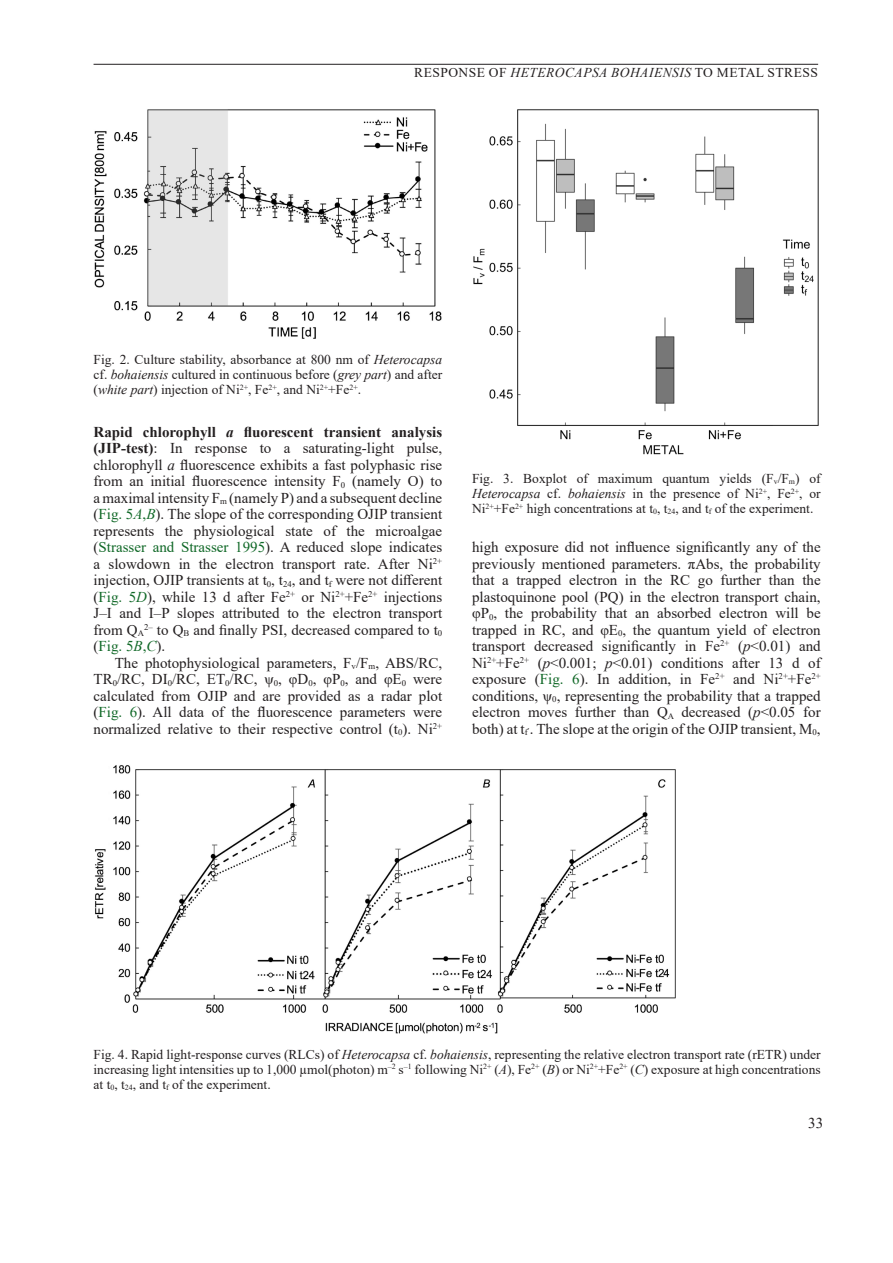
<style>
.page{position:relative;width:893px;height:1263px;background:#fff}
.page>*{position:absolute;margin:0;border:0;box-sizing:border-box;transform-origin:0 0}
.Text_odstavce_s_odsazením{font:15px/16.5px "Times New Roman";color:#231f20;text-align:justify}
.Text_odstavce{font:15px/16.5px "Times New Roman";color:#231f20;text-align:justify}
.Received_atd{font:13.5px/15px "Times New Roman";color:#231f20;text-align:justify}
.Received_atd-2{font:13.5px "Times New Roman";letter-spacing:.035em;color:#231f20}
.s1{font-style:italic}
.s2{font-weight:700}
.s3{font-weight:700;font-style:italic}
.s4{color:#106827}
.s5{font-style:italic;color:#106827}
</style>
<div class="page">
<hr style="left:94px;top:64px;width:724px;height:1px;background:#231f20">
<img style="left:94px;top:109px;width:348px;height:230px">
<img style="left:473px;top:109px;width:346px;height:346px">
<img style="left:95px;top:765px;width:581px;height:268px">
<p class="Received_atd-2" style="left:414px;top:63px;width:405px">RESPONSE OF <span class="s1">HETEROCAPSA BOHAIENSIS</span> TO METAL STRESS</p>
<p class="Received_atd" style="left:94px;top:352px;width:350px">Fig. 2. Culture stability, absorbance at 800 nm of <span class="s1">Heterocapsa </span>cf. <span class="s1">bohaiensis</span> cultured in continuous before (<span class="s1">grey part</span>) and after (<span class="s1">white part</span>) injection of Ni<sup>2+</sup>, Fe<sup>2+</sup>, and Ni<sup>2+</sup>+Fe<sup>2+</sup>.</p>
<p class="Text_odstavce" style="left:94px;top:423px;width:350px"><span class="s2">Rapid chlorophyll</span> <span class="s3">a</span> <span class="s2">fluorescent transient analysis (JIP-test)</span>: In response to a saturating-light pulse, chlorophyll <span class="s1">a</span> fluorescence exhibits a fast polyphasic rise from an initial fluorescence intensity F<sub>0</sub> (namely O) to a maximal intensity F<sub>m</sub> (namely P) and a subsequent decline (<span class="s4">Fig. 5</span><span class="s5">A</span><span class="s4">,</span><span class="s5">B</span>). The slope of the corresponding OJIP transient represents the physiological state of the microalgae (<span class="s4">Strasser and Strasser 1995</span>). A reduced slope indicates a slowdown in the electron transport rate. After Ni<sup>2+ </sup>injection, OJIP transients at t<sub>0</sub>, t<sub>24</sub>, and t<sub>f</sub> were not different (<span class="s4">Fig. 5</span><span class="s5">D</span>), while 13 d after Fe<sup>2+</sup> or Ni<sup>2+</sup>+Fe<sup>2+</sup> injections J–I and I–P slopes attributed to the electron transport from Q<sub>A</sub><sup>2–</sup> to Q<sub>B</sub> and finally PSI, decreased compared to t<sub>0 </sub>(<span class="s4">Fig. 5</span><span class="s5">B</span><span class="s4">,</span><span class="s5">C</span>).</p>
<p class="Text_odstavce_s_odsazením" style="left:94px;top:654px;width:350px;text-indent:21px">The photophysiological parameters, F<sub>v</sub>/F<sub>m</sub>, ABS/RC, TR<sub>0</sub>/RC, DI<sub>0</sub>/RC, ET<sub>0</sub>/RC, ψ<sub>0</sub>, φD<sub>0</sub>, φP<sub>0</sub>, and φE<sub>0</sub> were calculated from OJIP and are provided as a radar plot (<span class="s4">Fig. 6</span>). All data of the fluorescence parameters were normalized relative to their respective control (t<sub>0</sub>). Ni<sup>2+</sup></p>
<p class="Received_atd" style="left:472px;top:471px;width:350px">Fig. 3. Boxplot of maximum quantum yields (F<sub>v</sub>/F<sub>m</sub>) of <span class="s1">Heterocapsa</span> cf. <span class="s1">bohaiensis</span> in the presence of Ni<sup>2+</sup>, Fe<sup>2+</sup>, or Ni<sup>2+</sup>+Fe<sup>2+</sup> high concentrations at t<sub>0</sub>, t<sub>24</sub>, and t<sub>f</sub> of the experiment.</p>
<p class="Text_odstavce_s_odsazením" style="left:472px;top:538px;width:350px">high exposure did not influence significantly any of the previously mentioned parameters. πAbs, the probability that a trapped electron in the RC go further than the plastoquinone pool (PQ) in the electron transport chain, φP<sub>0</sub>, the probability that an absorbed electron will be trapped in RC, and φE<sub>0</sub>, the quantum yield of electron transport decreased significantly in Fe<sup>2+</sup> (<span class="s1">p</span>&lt;0.01) and Ni<sup>2+</sup>+Fe<sup>2+</sup> (<span class="s1">p</span>&lt;0.001; <span class="s1">p</span>&lt;0.01) conditions after 13 d of exposure (<span class="s4">Fig. 6</span>). In addition, in Fe<sup>2+</sup> and Ni<sup>2+</sup>+Fe<sup>2+ </sup>conditions, ψ<sub>0</sub>, representing the probability that a trapped electron moves further than Q<sub>A</sub> decreased (<span class="s1">p</span>&lt;0.05 for both) at t<sub>f</sub><sup>.</sup>. The slope at the origin of the OJIP transient, M<sub>0</sub>,</p>
<p class="Received_atd" style="left:94px;top:1046px;width:729px">Fig. 4. Rapid light-response curves (RLCs) of <span class="s1">Heterocapsa</span> cf. <span class="s1">bohaiensis</span>, representing the relative electron transport rate (rETR) under increasing light intensities up to 1,000 µmol(photon) m<sup>–2</sup> s<sup>–1</sup> following Ni<sup>2+</sup> (<span class="s1">A</span>), Fe<sup>2+</sup> (<span class="s1">B</span>) or Ni<sup>2+</sup>+Fe<sup>2+</sup> (<span class="s1">C</span>) exposure at high concentrations at t<sub>0</sub>, t<sub>24</sub>, and t<sub>f</sub> of the experiment.</p>
<p class="Text_odstavce" style="left:808px;top:1114px;width:16px">33</p>
</div>
